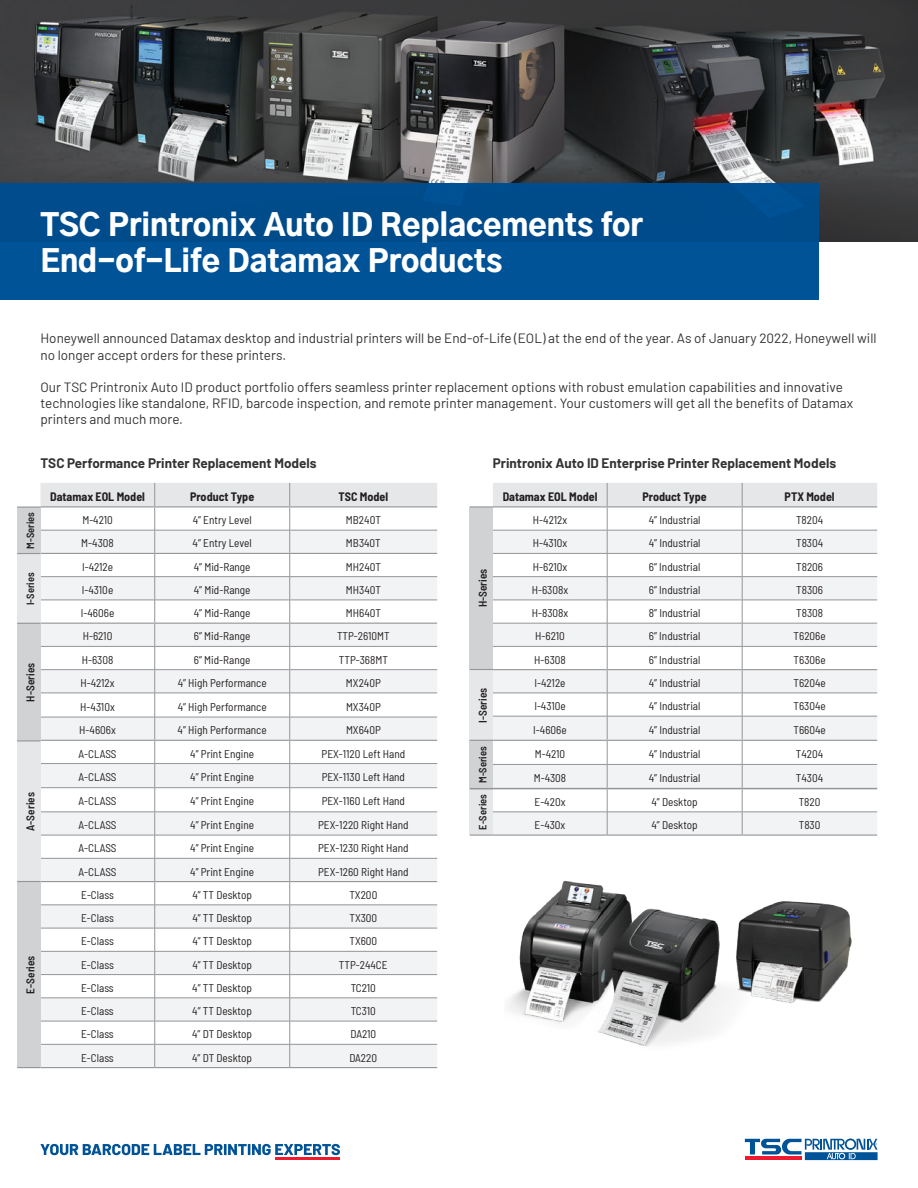
<style>
.page{position:relative;width:918px;height:1188px;background:#fff}
.page>*{position:absolute;margin:0;border:0;box-sizing:border-box;transform-origin:0 0}
.t1{font:900 30px/36px "Gothic A1";color:#fff}
.t2{font:13.5px/16.2px "Barlow";color:#323332}
.t3{font:700 13.5px "Barlow";color:#323332}
.t4{font:700 semi-condensed 12px "Barlow";color:#231f20}
.t5{font:semi-condensed 11.25px "Barlow";color:#231f20}
.t6{font:600 semi-condensed 11.25px "Barlow";color:#231f20}
.t7{font:600 semi-condensed 10.5px "Barlow";color:#231f20}
</style>
<div class="page">
<svg style="left:745px;top:1138px;width:133px;height:22px"></svg>
<svg style="left:41px;top:1144px;width:299px;height:11px"></svg>
<hr style="left:275px;top:1158px;width:65px;height:2px;background:#ee1a2e">
<img style="left:0;top:0;width:918px;height:241px">
<div style="left:0;top:183px;width:819px;height:117px;background:#015398"></div>
<svg style="left:17px;top:483px;width:420px;height:585px"></svg>
<svg style="left:470px;top:483px;width:407px;height:353px"></svg>
<img style="left:508px;top:881px;width:344px;height:166px">
<h1 class="t1" style="left:40px;top:205px;width:604px">TSC Printronix Auto ID Replacements for<br>End-of-Life Datamax Products</h1>
<p class="t2" style="left:40px;top:329px;width:838px">Honeywell announced Datamax desktop and industrial printers will be End-of-Life (EOL) at the end of the year. As of January 2022, Honeywell will no longer accept orders for these printers.</p>
<p class="t2" style="left:40px;top:378px;width:814px">Our TSC Printronix Auto ID product portfolio offers seamless printer replacement options with robust emulation capabilities and innovative technologies like standalone, RFID, barcode inspection, and remote printer management. Your customers will get all the benefits of Datamax printers and much more.</p>
<p class="t3" style="left:40px;top:453px;width:278px">TSC Performance Printer Replacement Models</p>
<p class="t3" style="left:493px;top:453px;width:345px">Printronix Auto ID Enterprise Printer Replacement Models</p>
<p class="t7" style="left:23px;top:549px;width:38px;rotate:-90deg">M-Series</p>
<p class="t7" style="left:23px;top:605px;width:34px;rotate:-90deg">I-Series</p>
<p class="t6" style="left:22px;top:702px;width:40px;rotate:-90deg">H-Series</p>
<p class="t6" style="left:22px;top:831px;width:40px;rotate:-90deg">A-Series</p>
<p class="t6" style="left:22px;top:994px;width:39px;rotate:-90deg">E-Series</p>
<p class="t4" style="left:50px;top:488px;width:96px">Datamax EOL Model</p>
<p class="t4" style="left:190px;top:488px;width:66px">Product Type</p>
<p class="t4" style="left:339px;top:488px;width:51px">TSC Model</p>
<p class="t5" style="left:82px;top:512px;width:32px">M-4210</p>
<p class="t5" style="left:193px;top:512px;width:61px">4” Entry Level</p>
<p class="t5" style="left:346px;top:512px;width:36px">MB240T</p>
<p class="t5" style="left:81px;top:535px;width:34px">M-4308</p>
<p class="t5" style="left:193px;top:535px;width:61px">4” Entry Level</p>
<p class="t5" style="left:346px;top:535px;width:36px">MB340T</p>
<p class="t5" style="left:82px;top:559px;width:33px">I-4212e</p>
<p class="t5" style="left:194px;top:559px;width:58px">4” Mid-Range</p>
<p class="t5" style="left:346px;top:559px;width:37px">MH240T</p>
<p class="t5" style="left:82px;top:582px;width:33px">I-4310e</p>
<p class="t5" style="left:194px;top:582px;width:58px">4” Mid-Range</p>
<p class="t5" style="left:346px;top:582px;width:37px">MH340T</p>
<p class="t5" style="left:81px;top:605px;width:35px">I-4606e</p>
<p class="t5" style="left:194px;top:605px;width:58px">4” Mid-Range</p>
<p class="t5" style="left:346px;top:605px;width:37px">MH640T</p>
<p class="t5" style="left:83px;top:628px;width:31px">H-6210</p>
<p class="t5" style="left:194px;top:628px;width:58px">6” Mid-Range</p>
<p class="t5" style="left:337px;top:628px;width:54px">TTP-2610MT</p>
<p class="t5" style="left:82px;top:652px;width:33px">H-6308</p>
<p class="t5" style="left:194px;top:652px;width:58px">6” Mid-Range</p>
<p class="t5" style="left:339px;top:652px;width:51px">TTP-368MT</p>
<p class="t5" style="left:80px;top:675px;width:36px">H-4212x</p>
<p class="t5" style="left:178px;top:675px;width:91px">4” High Performance</p>
<p class="t5" style="left:346px;top:675px;width:36px">MX240P</p>
<p class="t5" style="left:80px;top:698px;width:36px">H-4310x</p>
<p class="t5" style="left:178px;top:698px;width:91px">4” High Performance</p>
<p class="t5" style="left:346px;top:698px;width:36px">MX340P</p>
<p class="t5" style="left:79px;top:722px;width:38px">H-4606x</p>
<p class="t5" style="left:178px;top:722px;width:91px">4” High Performance</p>
<p class="t5" style="left:346px;top:722px;width:36px">MX640P</p>
<p class="t5" style="left:79px;top:745px;width:40px">A-CLASS</p>
<p class="t5" style="left:190px;top:745px;width:65px">4” Print Engine</p>
<p class="t5" style="left:322px;top:745px;width:85px">PEX-1120 Left Hand</p>
<p class="t5" style="left:79px;top:769px;width:40px">A-CLASS</p>
<p class="t5" style="left:190px;top:769px;width:65px">4” Print Engine</p>
<p class="t5" style="left:322px;top:769px;width:85px">PEX-1130 Left Hand</p>
<p class="t5" style="left:79px;top:793px;width:40px">A-CLASS</p>
<p class="t5" style="left:190px;top:793px;width:65px">4” Print Engine</p>
<p class="t5" style="left:322px;top:793px;width:85px">PEX-1160 Left Hand</p>
<p class="t5" style="left:78px;top:817px;width:40px">A-CLASS</p>
<p class="t5" style="left:190px;top:817px;width:65px">4” Print Engine</p>
<p class="t5" style="left:318px;top:817px;width:92px">PEX-1220 Right Hand</p>
<p class="t5" style="left:78px;top:840px;width:40px">A-CLASS</p>
<p class="t5" style="left:190px;top:840px;width:65px">4” Print Engine</p>
<p class="t5" style="left:318px;top:840px;width:92px">PEX-1230 Right Hand</p>
<p class="t5" style="left:78px;top:863px;width:40px">A-CLASS</p>
<p class="t5" style="left:190px;top:863px;width:65px">4” Print Engine</p>
<p class="t5" style="left:318px;top:863px;width:92px">PEX-1260 Right Hand</p>
<p class="t5" style="left:81px;top:887px;width:34px">E-Class</p>
<p class="t5" style="left:192px;top:887px;width:61px">4” TT Desktop</p>
<p class="t5" style="left:349px;top:887px;width:29px">TX200</p>
<p class="t5" style="left:81px;top:910px;width:34px">E-Class</p>
<p class="t5" style="left:192px;top:910px;width:61px">4” TT Desktop</p>
<p class="t5" style="left:349px;top:910px;width:29px">TX300</p>
<p class="t5" style="left:81px;top:933px;width:34px">E-Class</p>
<p class="t5" style="left:192px;top:933px;width:61px">4” TT Desktop</p>
<p class="t5" style="left:349px;top:933px;width:29px">TX600</p>
<p class="t5" style="left:81px;top:956px;width:34px">E-Class</p>
<p class="t5" style="left:192px;top:956px;width:61px">4” TT Desktop</p>
<p class="t5" style="left:339px;top:956px;width:50px">TTP-244CE</p>
<p class="t5" style="left:81px;top:980px;width:34px">E-Class</p>
<p class="t5" style="left:192px;top:980px;width:61px">4” TT Desktop</p>
<p class="t5" style="left:351px;top:980px;width:27px">TC210</p>
<p class="t5" style="left:81px;top:1003px;width:34px">E-Class</p>
<p class="t5" style="left:192px;top:1003px;width:61px">4” TT Desktop</p>
<p class="t5" style="left:351px;top:1003px;width:27px">TC310</p>
<p class="t5" style="left:81px;top:1026px;width:34px">E-Class</p>
<p class="t5" style="left:192px;top:1026px;width:62px">4” DT Desktop</p>
<p class="t5" style="left:351px;top:1026px;width:27px">DA210</p>
<p class="t5" style="left:81px;top:1050px;width:34px">E-Class</p>
<p class="t5" style="left:192px;top:1050px;width:62px">4” DT Desktop</p>
<p class="t5" style="left:349px;top:1050px;width:29px">DA220</p>
<p class="t6" style="left:475px;top:607px;width:40px;rotate:-90deg">H-Series</p>
<p class="t6" style="left:475px;top:723px;width:36px;rotate:-90deg">I-Series</p>
<p class="t7" style="left:475px;top:783px;width:38px;rotate:-90deg">M-Series</p>
<p class="t7" style="left:475px;top:830px;width:37px;rotate:-90deg">E-Series</p>
<p class="t4" style="left:503px;top:488px;width:96px">Datamax EOL Model</p>
<p class="t4" style="left:643px;top:488px;width:66px">Product Type</p>
<p class="t4" style="left:785px;top:488px;width:52px">PTX Model</p>
<p class="t5" style="left:533px;top:512px;width:36px">H-4212x</p>
<p class="t5" style="left:649px;top:512px;width:53px">4” Industrial</p>
<p class="t5" style="left:796px;top:512px;width:29px">T8204</p>
<p class="t5" style="left:533px;top:535px;width:36px">H-4310x</p>
<p class="t5" style="left:649px;top:535px;width:53px">4” Industrial</p>
<p class="t5" style="left:796px;top:535px;width:29px">T8304</p>
<p class="t5" style="left:533px;top:559px;width:36px">H-6210x</p>
<p class="t5" style="left:649px;top:559px;width:53px">6” Industrial</p>
<p class="t5" style="left:796px;top:559px;width:29px">T8206</p>
<p class="t5" style="left:532px;top:582px;width:38px">H-6308x</p>
<p class="t5" style="left:649px;top:582px;width:53px">6” Industrial</p>
<p class="t5" style="left:796px;top:582px;width:28px">T8306</p>
<p class="t5" style="left:532px;top:605px;width:38px">H-8308x</p>
<p class="t5" style="left:649px;top:605px;width:53px">8” Industrial</p>
<p class="t5" style="left:796px;top:605px;width:29px">T8308</p>
<p class="t5" style="left:535px;top:628px;width:31px">H-6210</p>
<p class="t5" style="left:649px;top:628px;width:53px">6” Industrial</p>
<p class="t5" style="left:794px;top:628px;width:34px">T6206e</p>
<p class="t5" style="left:534px;top:652px;width:33px">H-6308</p>
<p class="t5" style="left:649px;top:652px;width:53px">6” Industrial</p>
<p class="t5" style="left:794px;top:652px;width:34px">T6306e</p>
<p class="t5" style="left:535px;top:675px;width:33px">I-4212e</p>
<p class="t5" style="left:649px;top:675px;width:53px">4” Industrial</p>
<p class="t5" style="left:793px;top:675px;width:34px">T6204e</p>
<p class="t5" style="left:534px;top:698px;width:33px">I-4310e</p>
<p class="t5" style="left:649px;top:698px;width:53px">4” Industrial</p>
<p class="t5" style="left:793px;top:698px;width:34px">T6304e</p>
<p class="t5" style="left:533px;top:722px;width:35px">I-4606e</p>
<p class="t5" style="left:649px;top:722px;width:53px">4” Industrial</p>
<p class="t5" style="left:793px;top:722px;width:34px">T6604e</p>
<p class="t5" style="left:535px;top:746px;width:32px">M-4210</p>
<p class="t5" style="left:649px;top:746px;width:53px">4” Industrial</p>
<p class="t5" style="left:796px;top:746px;width:29px">T4204</p>
<p class="t5" style="left:534px;top:770px;width:34px">M-4308</p>
<p class="t5" style="left:649px;top:770px;width:53px">4” Industrial</p>
<p class="t5" style="left:796px;top:770px;width:29px">T4304</p>
<p class="t5" style="left:535px;top:794px;width:32px">E-420x</p>
<p class="t5" style="left:652px;top:794px;width:48px">4” Desktop</p>
<p class="t5" style="left:799px;top:794px;width:23px">T820</p>
<p class="t5" style="left:535px;top:817px;width:32px">E-430x</p>
<p class="t5" style="left:652px;top:817px;width:48px">4” Desktop</p>
<p class="t5" style="left:799px;top:817px;width:23px">T830</p>
</div>
